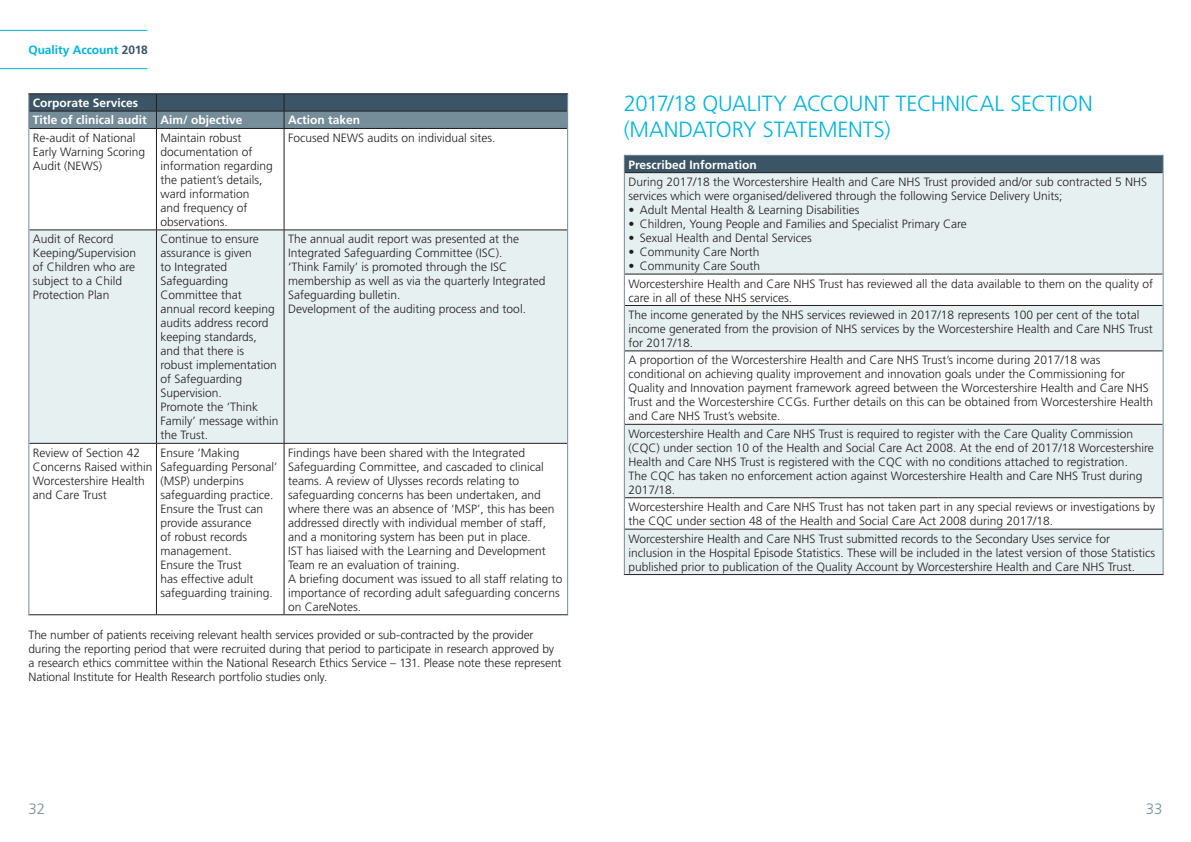
<style>
.page{position:relative;width:1191px;height:842px;background:#fff}
.page>*{position:absolute;margin:0;border:0;box-sizing:border-box;transform-origin:0 0}
.t1{font:300 22px/26px "Frutiger";letter-spacing:-.005em;color:#00b3dc}
.t2{font:300 15px "Frutiger";color:#758c99}
.t3{font:300 12px/14px "Frutiger";color:#231f20}
.t4{font:700 12px/17.3px "Frutiger";color:#fff}
.t5{font:700 12px "Frutiger";letter-spacing:-.005em;color:#00b3dc}
.s1{color:#3b5566}
</style>
<div class="page">
<hr style="left:0;top:30px;width:147px;height:1px;background:#00b3dc">
<hr style="left:0;top:68px;width:147px;height:1px;background:#00b3dc">
<div style="left:624px;top:155px;width:539px;height:18px;background:#3b5566"></div>
<div style="left:625px;top:173px;width:537px;height:401px;background:#e7f0f1"></div>
<svg style="left:625px;top:275px;width:537px;height:254px"></svg>
<hr style="left:625px;top:172px;width:537px;height:1px;background:#231f20">
<hr style="left:625px;top:274px;width:537px;height:1px;background:#231f20">
<hr style="left:625px;top:305px;width:537px;height:1px;background:#231f20">
<hr style="left:625px;top:351px;width:537px;height:1px;background:#231f20">
<hr style="left:625px;top:424px;width:537px;height:1px;background:#231f20">
<hr style="left:625px;top:497px;width:537px;height:1px;background:#231f20">
<hr style="left:625px;top:529px;width:537px;height:1px;background:#231f20">
<hr style="left:624px;top:574px;width:539px;height:1px;background:#231f20">
<hr style="left:624px;top:155px;width:539px;height:1px;background:#758c99">
<svg style="left:624px;top:156px;width:1px;height:17px"></svg>
<svg style="left:1162px;top:156px;width:1px;height:17px"></svg>
<hr style="left:624px;top:173px;width:1px;height:101px;background:#758c99">
<hr style="left:1162px;top:173px;width:1px;height:101px;background:#758c99">
<hr style="left:624px;top:274px;width:1px;height:31px;background:#758c99">
<hr style="left:1162px;top:274px;width:1px;height:31px;background:#758c99">
<hr style="left:624px;top:305px;width:1px;height:46px;background:#758c99">
<hr style="left:1162px;top:305px;width:1px;height:46px;background:#758c99">
<hr style="left:624px;top:351px;width:1px;height:73px;background:#758c99">
<hr style="left:1162px;top:351px;width:1px;height:73px;background:#758c99">
<hr style="left:624px;top:424px;width:1px;height:74px;background:#758c99">
<hr style="left:1162px;top:424px;width:1px;height:74px;background:#758c99">
<hr style="left:624px;top:498px;width:1px;height:31px;background:#758c99">
<hr style="left:1162px;top:498px;width:1px;height:31px;background:#758c99">
<hr style="left:624px;top:529px;width:1px;height:45px;background:#758c99">
<hr style="left:1162px;top:529px;width:1px;height:45px;background:#758c99">
<svg style="left:29px;top:129px;width:538px;height:485px"></svg>
<div style="left:29px;top:231px;width:538px;height:212px;background:#e7f0f1"></div>
<hr style="left:29px;top:128px;width:127px;height:1px;background:#231f20">
<hr style="left:156px;top:128px;width:128px;height:1px;background:#231f20">
<hr style="left:156px;top:129px;width:1px;height:101px;background:#231f20">
<hr style="left:284px;top:128px;width:283px;height:1px;background:#231f20">
<hr style="left:284px;top:129px;width:1px;height:101px;background:#231f20">
<hr style="left:29px;top:230px;width:127px;height:1px;background:#231f20">
<hr style="left:156px;top:230px;width:128px;height:1px;background:#231f20">
<hr style="left:156px;top:230px;width:1px;height:213px;background:#231f20">
<hr style="left:284px;top:230px;width:283px;height:1px;background:#231f20">
<hr style="left:284px;top:230px;width:1px;height:213px;background:#231f20">
<hr style="left:29px;top:443px;width:127px;height:1px;background:#231f20">
<hr style="left:156px;top:443px;width:128px;height:1px;background:#231f20">
<hr style="left:156px;top:444px;width:1px;height:170px;background:#231f20">
<hr style="left:284px;top:443px;width:283px;height:1px;background:#231f20">
<hr style="left:284px;top:444px;width:1px;height:170px;background:#231f20">
<hr style="left:28px;top:614px;width:128px;height:1px;background:#231f20">
<hr style="left:156px;top:614px;width:128px;height:1px;background:#231f20">
<hr style="left:284px;top:614px;width:284px;height:1px;background:#231f20">
<svg style="left:28px;top:94px;width:540px;height:34px;background:#556c7b"></svg>
<hr style="left:28px;top:128px;width:1px;height:102px;background:#758c99">
<hr style="left:567px;top:128px;width:1px;height:102px;background:#758c99">
<hr style="left:28px;top:230px;width:1px;height:213px;background:#758c99">
<hr style="left:567px;top:230px;width:1px;height:213px;background:#758c99">
<hr style="left:28px;top:443px;width:1px;height:171px;background:#758c99">
<hr style="left:567px;top:443px;width:1px;height:171px;background:#758c99">
<p class="t5" style="left:28px;top:43px;width:121px">Quality Account <span class="s1">2018</span></p>
<p class="t4" style="left:33px;top:94px;width:211px">Corporate Services<br>Title of clinical audit Aim/ objective</p>
<p class="t4" style="left:288px;top:112px;width:74px">Action taken</p>
<p class="t3" style="left:33px;top:131px;width:114px">Re-audit of National<br>Early Warning Scoring<br>Audit (NEWS)</p>
<p class="t3" style="left:160px;top:131px;width:114px">Maintain robust documentation of information regarding the patient’s details, ward information<br>and frequency of observations.</p>
<p class="t3" style="left:288px;top:131px;width:209px">Focused NEWS audits on individual sites.</p>
<p class="t3" style="left:33px;top:232px;width:105px">Audit of Record<br>Keeping/Supervision of Children who are subject to a Child<br>Protection Plan</p>
<p class="t3" style="left:160px;top:232px;width:119px">Continue to ensure assurance is given<br>to Integrated<br>Safeguarding<br>Committee that annual record keeping audits address record keeping standards, and that there is robust implementation of Safeguarding<br>Supervision.<br>Promote the ‘Think<br>Family’ message within the Trust.</p>
<p class="t3" style="left:288px;top:232px;width:259px">The annual audit report was presented at the Integrated Safeguarding Committee (ISC).<br>‘Think Family’ is promoted through the ISC membership as well as via the quarterly Integrated Safeguarding bulletin.<br>Development of the auditing process and tool.</p>
<p class="t3" style="left:33px;top:446px;width:121px">Review of Section 42<br>Concerns Raised within<br>Worcestershire Health and Care Trust</p>
<p class="t3" style="left:160px;top:446px;width:119px">Ensure ‘Making<br>Safeguarding Personal’ (MSP) underpins safeguarding practice.<br>Ensure the Trust can provide assurance<br>of robust records management.<br>Ensure the Trust<br>has effective adult safeguarding training.</p>
<p class="t3" style="left:288px;top:446px;width:276px">Findings have been shared with the Integrated Safeguarding Committee, and cascaded to clinical teams. A review of Ulysses records relating to safeguarding concerns has been undertaken, and where there was an absence of ‘MSP’, this has been addressed directly with individual member of staff, and a monitoring system has been put in place.<br>IST has liaised with the Learning and Development Team re an evaluation of training.<br>A briefing document was issued to all staff relating to importance of recording adult safeguarding concerns on CareNotes.</p>
<p class="t3" style="left:28px;top:628px;width:534px">The number of patients receiving relevant health services provided or sub-contracted by the provider during the reporting period that were recruited during that period to participate in research approved by a research ethics committee within the National Research Ethics Service – 131. Please note these represent National Institute for Health Research portfolio studies only.</p>
<h1 class="t1" style="left:624px;top:90px;width:470px">2017/18 QUALITY ACCOUNT TECHNICAL SECTION (MANDATORY STATEMENTS)</h1>
<p class="t4" style="left:628px;top:156px;width:130px">Prescribed Information</p>
<p class="t3" style="left:628px;top:175px;width:520px">During 2017/18 the Worcestershire Health and Care NHS Trust provided and/or sub contracted 5 NHS services which were organised/delivered through the following Service Delivery Units;</p>
<p class="t3" style="left:628px;top:203px;width:232px">• Adult Mental Health &amp; Learning Disabilities</p>
<p class="t3" style="left:628px;top:217px;width:340px">• Children, Young People and Families and Specialist Primary Care</p>
<p class="t3" style="left:628px;top:231px;width:185px">• Sexual Health and Dental Services</p>
<p class="t3" style="left:628px;top:245px;width:133px">• Community Care North</p>
<p class="t3" style="left:628px;top:257px;width:526px;line-height:17.4px">• Community Care South<br>Worcestershire Health and Care NHS Trust has reviewed all the data available to them on the quality of</p>
<p class="t3" style="left:628px;top:289px;width:512px;line-height:17.4px">care in all of these NHS services.<br>The income generated by the NHS services reviewed in 2017/18 represents 100 per cent of the total</p>
<p class="t3" style="left:628px;top:322px;width:526px">income generated from the provision of NHS services by the Worcestershire Health and Care NHS Trust for 2017/18.</p>
<p class="t3" style="left:628px;top:353px;width:526px">A proportion of the Worcestershire Health and Care NHS Trust’s income during 2017/18 was conditional on achieving quality improvement and innovation goals under the Commissioning for Quality and Innovation payment framework agreed between the Worcestershire Health and Care NHS Trust and the Worcestershire CCGs. Further details on this can be obtained from Worcestershire Health and Care NHS Trust’s website.</p>
<p class="t3" style="left:628px;top:427px;width:527px">Worcestershire Health and Care NHS Trust is required to register with the Care Quality Commission (CQC) under section 10 of the Health and Social Care Act 2008. At the end of 2017/18 Worcestershire Health and Care NHS Trust is registered with the CQC with no conditions attached to registration.<br>The CQC has taken no enforcement action against Worcestershire Health and Care NHS Trust during 2017/18.</p>
<p class="t3" style="left:628px;top:500px;width:528px">Worcestershire Health and Care NHS Trust has not taken part in any special reviews or investigations by the CQC under section 48 of the Health and Social Care Act 2008 during 2017/18.</p>
<p class="t3" style="left:628px;top:531px;width:528px">Worcestershire Health and Care NHS Trust submitted records to the Secondary Uses service for inclusion in the Hospital Episode Statistics. These will be included in the latest version of those Statistics published prior to publication of the Quality Account by Worcestershire Health and Care NHS Trust.</p>
<p class="t2" style="left:28px;top:800px;width:18px">32</p>
<p class="t2" style="left:1146px;top:800px;width:18px">33</p>
</div>
